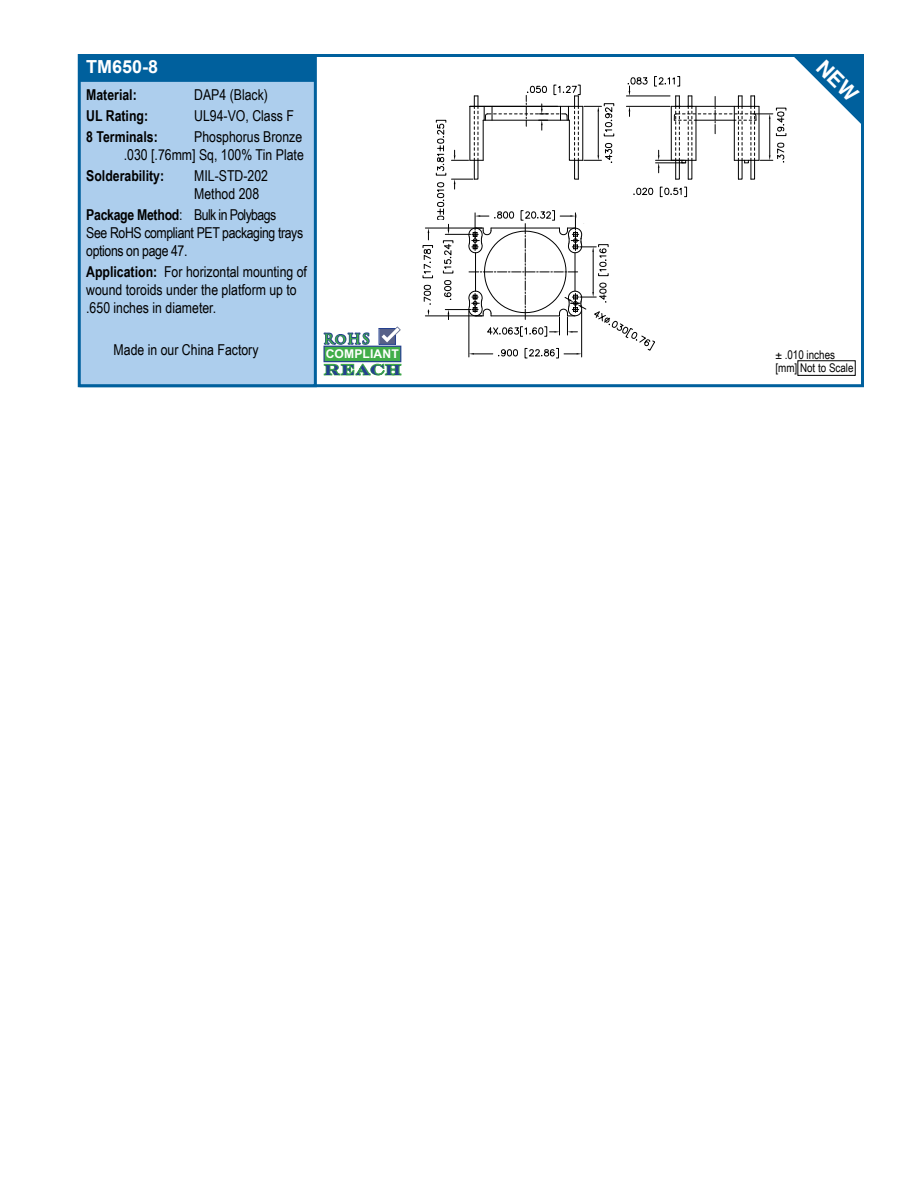
<style>
.page{position:relative;width:918px;height:1188px;background:#fff}
.page>*{position:absolute;margin:0;border:0;box-sizing:border-box;transform-origin:0 0}
.t1{font:700 18px "Arial";color:#fff}
.t2{font:15px/18px "Arial Narrow";color:#000}
.t3{font:15px/18px "Arial Narrow";letter-spacing:-.025em;color:#000}
.t4{font:700 15px "Arial Narrow";color:#000}
.t5{font:700 14.55px "Engravers";letter-spacing:.055em;color:#25408f}
.t6{font:700 13.8px "Trajan Pro";color:#41ad49}
.t7{font:700 12.15px "Arial";letter-spacing:.01em;color:#fff}
.t8{font:12px/13.5px "Arial Narrow";color:#000}
.s1{font-weight:700}
</style>
<div class="page">
<div style="left:78px;top:54px;width:239px;height:333px;background:#adceed;border:3px solid #00609d"></div>
<div style="left:79px;top:55px;width:237px;height:27px;background:#00609d;border:2px solid #00609d"></div>
<div style="left:323px;top:346px;width:78px;height:16px;background:#41ad49;border:1px solid #25408f"></div>
<svg style="left:323px;top:363px;width:79px;height:13px"></svg>
<svg style="left:323px;top:332px;width:33px;height:14px"></svg>
<div style="left:797px;top:360px;width:59px;height:16px;border:1px solid #000"></div>
<hr style="left:492px;top:374px;width:69px;height:1px;background:#000">
<svg style="left:356px;top:326px;width:46px;height:36px"></svg>
<svg style="left:422px;top:54px;width:442px;height:310px"></svg>
<p class="t1" style="left:86px;top:55px;width:74px">TM650-8</p>
<p class="t4" style="left:86px;top:84px;width:52px">Material:</p>
<p class="t2" style="left:194px;top:85px;width:75px">DAP4 (Black)</p>
<p class="t4" style="left:86px;top:105px;width:63px">UL Rating:</p>
<p class="t2" style="left:194px;top:106px;width:101px">UL94-VO, Class F</p>
<p class="t4" style="left:86px;top:126px;width:73px">8 Terminals:</p>
<p class="t2" style="left:124px;top:127px;width:182px;text-align:right">Phosphorus Bronze<br>.030 [.76mm] Sq, 100% Tin Plate</p>
<p class="t4" style="left:86px;top:165px;width:79px">Solderability:</p>
<p class="t2" style="left:194px;top:166px;width:75px">MIL-STD-202<br>Method 208</p>
<p class="t3" style="left:86px;top:205px;width:218px"><span class="s1">Package Method</span>: Bulk in Polybags<br>See RoHS compliant PET packaging trays options on page 47.</p>
<p class="t2" style="left:86px;top:262px;width:222px"><span class="s1">Application:</span> For horizontal mounting of wound toroids under the platform up to .650 inches in diameter.</p>
<p class="t2" style="left:114px;top:340px;width:146px">Made in our China Factory</p>
<p class="t7" style="left:326px;top:346px;width:75px">COMPLIANT</p>
<p class="t5" style="left:324px;top:361px;width:79px">REACH</p>
<p class="t6" style="left:324px;top:330px;width:48px">RoHS</p>
<p class="t8" style="left:775px;top:347px;width:80px">± .010 inches [mm] Not to Scale</p>
</div>
